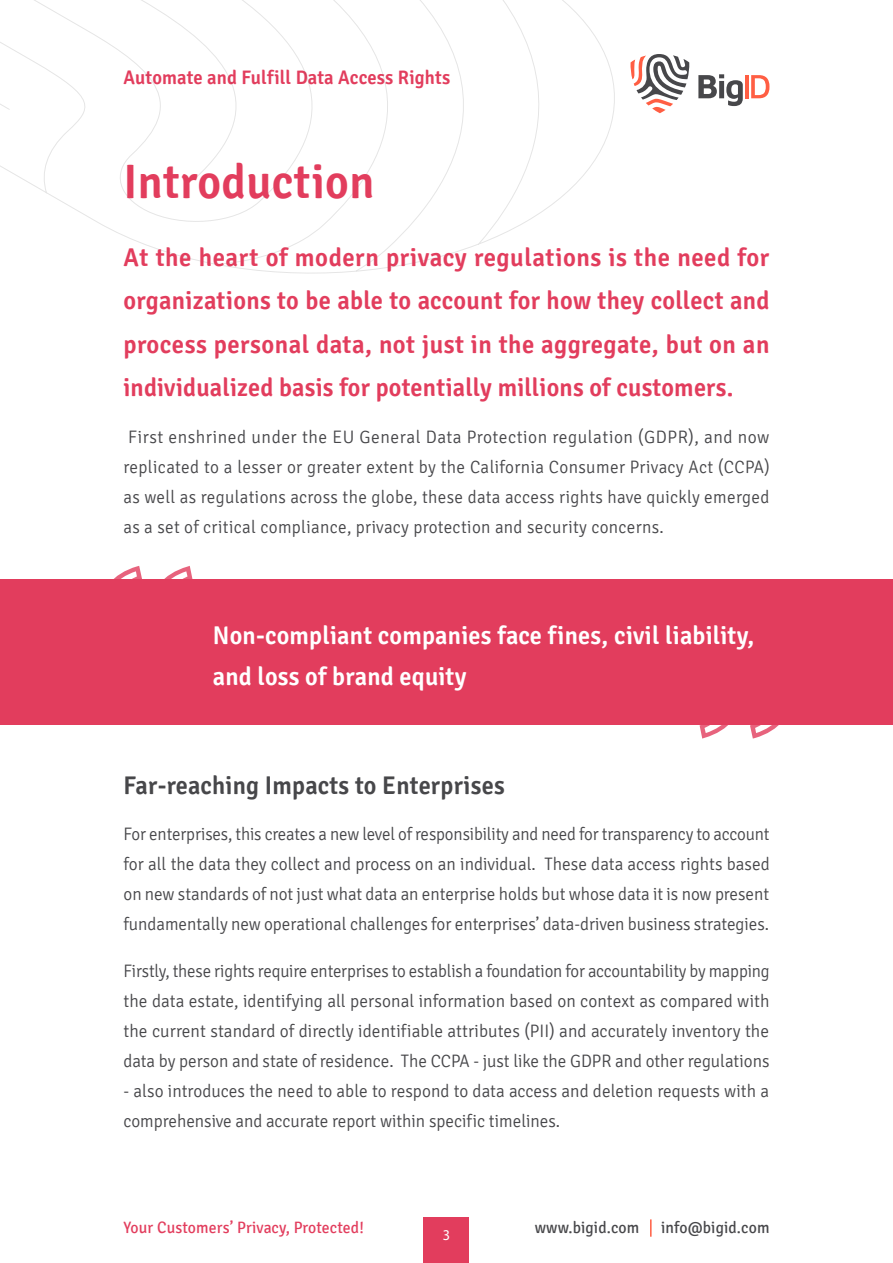
<style>
.page{position:relative;width:893px;height:1263px;background:#fff}
.page>*{position:absolute;margin:0;border:0;box-sizing:border-box;transform-origin:0 0}
.t1{font:600 48px "Signika";letter-spacing:.01em;color:#e23d5d;scale:.95 1}
.t2{font:600 25.5px/43.5px "Signika";letter-spacing:.01em;color:#e23d5d;text-align:justify}
.t3{font:600 25.5px/41.1px "Signika";letter-spacing:.01em;color:#fff;scale:.95 1}
.t4{font:600 25.5px "Signika";letter-spacing:.01em;color:#47474a;scale:.95 1}
.t5{font:600 19.5px "Signika";letter-spacing:.01em;color:#e23d5d;scale:.95 1}
.t6{font:300 18px/30px "Signika";color:#47474a;text-align:justify;scale:.93 1}
.t7{font:300 18px/30px "Signika";color:#47474a;text-align:justify;scale:.94 1}
.t8{font:300 18px/30px "Signika";color:#47474a;text-align:justify}
.t9{font:300 18px/30px "Signika";color:#47474a;scale:.96 1}
.t10{font:16.5px "Signika";letter-spacing:.01em;color:#e23d5d;scale:.95 1}
.t11{font:16.5px "Signika";letter-spacing:.01em;color:#47474a;scale:.95 1}
.t12{font:15px "Myriad Pro";color:#fff;scale:.95 1}
</style>
<div class="page">
<div style="left:424px;top:1217px;width:45px;height:46px;background:#e23d5d"></div>
<svg style="left:698px;top:74px;width:45px;height:32px"></svg>
<hr style="left:745px;top:75px;width:4px;height:23px;background:#ff5e43">
<svg style="left:751px;top:75px;width:18px;height:23px"></svg>
<svg style="left:630px;top:54px;width:59px;height:59px"></svg>
<svg style="left:650px;top:1219px;width:2px;height:18px"></svg>
<svg style="left:0;top:0;width:615px;height:274px"></svg>
<div style="left:0;top:579px;width:893px;height:146px;background:#e23d5d"></div>
<svg style="left:700px;top:725px;width:79px;height:13px"></svg>
<svg style="left:114px;top:566px;width:78px;height:13px"></svg>
<p class="t5" style="left:123px;top:66px;width:345px">Automate and Fulfill Data Access Rights</p>
<h1 class="t1" style="left:123px;top:154px;width:265px">Introduction</h1>
<p class="t2" style="left:123px;top:236px;width:647px">At the heart of modern privacy regulations is the need for organizations to be able to account for how they collect and process personal data, not just in the aggregate, but on an individualized basis for potentially millions of customers.</p>
<p class="t8" style="left:123px;top:422px;width:648px">First enshrined under the EU General Data Protection regulation (GDPR), and now replicated to a lesser or greater extent by the California Consumer Privacy Act (CCPA) as well as regulations across the globe, these data access rights have quickly emerged as a set of critical compliance, privacy protection and security concerns.</p>
<h2 class="t3" style="left:213px;top:615px;width:571px">Non-compliant companies face fines, civil liability, and loss of brand equity</h2>
<h2 class="t4" style="left:123px;top:770px;width:403px">Far-reaching Impacts to Enterprises</h2>
<p class="t7" style="left:123px;top:820px;width:689px">For enterprises, this creates a new level of responsibility and need for transparency to account for all the data they collect and process on an individual. These data access rights based on new standards of not just what data an enterprise holds but whose data it is now present fundamentally new operational challenges for enterprises’ data-driven business strategies.</p>
<p class="t6" style="left:123px;top:956px;width:696px">Firstly, these rights require enterprises to establish a foundation for accountability by mapping the data estate, identifying all personal information based on context as compared with the current standard of directly identifiable attributes (PII) and accurately inventory the data by person and state of residence. The CCPA - just like the GDPR and other regulations</p>
<p class="t9" style="left:123px;top:1076px;width:674px">- also introduces the need to able to respond to data access and deletion requests with a comprehensive and accurate report within specific timelines.</p>
<p class="t10" style="left:123px;top:1218px;width:255px">Your Customers’ Privacy, Protected!</p>
<p class="t11" style="left:535px;top:1218px;width:112px">www.bigid.com</p>
<p class="t11" style="left:661px;top:1218px;width:116px">info@bigid.com</p>
<p class="t12" style="left:443px;top:1225px;width:9px">3</p>
</div>
